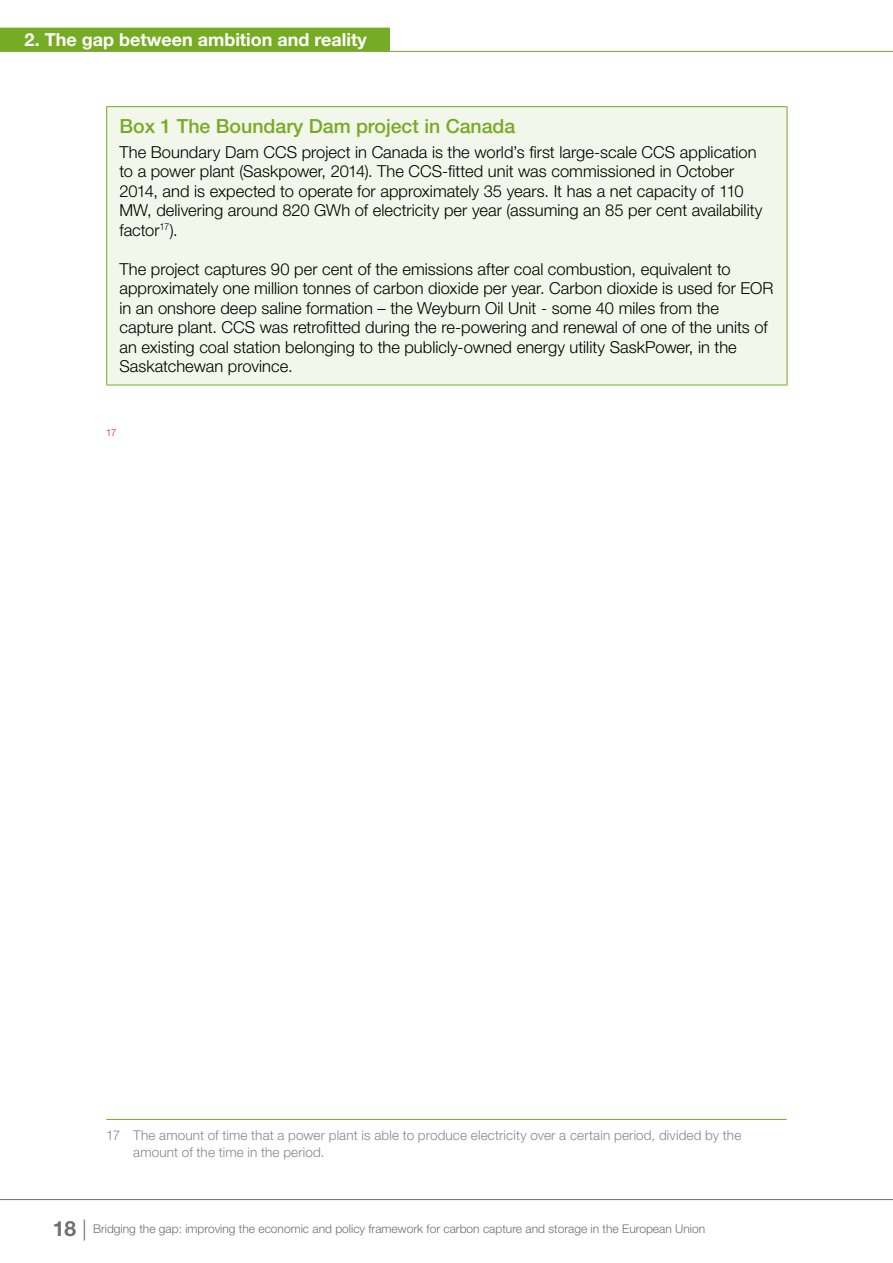
<style>
.page{position:relative;width:893px;height:1263px;background:#fff}
.page>*{position:absolute;margin:0;border:0;box-sizing:border-box;transform-origin:0 0}
.t1{font:500 19.5px "Helvetica Neue LT Pro";color:#76ab24}
.t2{font:700 18px "Helvetica Neue LT Pro";color:#fff}
.t3{font:300 16.5px/19.5px "Helvetica Neue LT Pro";color:#000}
.t4{font:300 13.5px/16.5px "Helvetica Neue LT Pro";letter-spacing:.01em;color:#878787}
.t5{font:300 12px "Helvetica Neue LT Pro";color:#706f6f}
.t6{font:300 9.6px "Helvetica Neue LT Pro";color:#e6007d}
.s1{font-weight:700;font-size:21px}
.s2{font-size:21px}
</style>
<div class="page">
<hr style="left:0;top:1199px;width:893px;height:1px;background:#706f6f">
<hr style="left:0;top:51px;width:893px;height:1px;background:#76ab24">
<div style="left:0;top:28px;width:390px;height:23px;background:#76ab24"></div>
<div style="left:107px;top:107px;width:680px;height:278px;background:#f3f6eb"></div>
<hr style="left:106px;top:106px;width:681px;height:1px;background:#76ab24">
<hr style="left:106px;top:107px;width:1px;height:278px;background:#76ab24">
<hr style="left:787px;top:107px;width:1px;height:278px;background:#76ab24">
<hr style="left:106px;top:385px;width:681px;height:1px;background:#76ab24">
<hr style="left:106px;top:1119px;width:681px;height:1px;background:#76ab24">
<p class="t2" style="left:25px;top:28px;width:344px">2. The gap between ambition and reality</p>
<p class="t1" style="left:119px;top:115px;width:397px">Box 1 The Boundary Dam project in Canada</p>
<p class="t3" style="left:119px;top:142px;width:645px">The Boundary Dam CCS project in Canada is the world’s first large-scale CCS application to a power plant (Saskpower, 2014). The CCS-fitted unit was commissioned in October 2014, and is expected to operate for approximately 35 years. It has a net capacity of 110<br>MW, delivering around 820 GWh of electricity per year (assuming an 85 per cent availability factor<sup>17</sup>).</p>
<p class="t3" style="left:119px;top:259px;width:655px">The project captures 90 per cent of the emissions after coal combustion, equivalent to approximately one million tonnes of carbon dioxide per year. Carbon dioxide is used for EOR in an onshore deep saline formation – the Weyburn Oil Unit - some 40 miles from the capture plant. CCS was retrofitted during the re-powering and renewal of one of the units of an existing coal station belonging to the publicly-owned energy utility SaskPower, in the Saskatchewan province.</p>
<p class="t6" style="left:106px;top:427px;width:12px">17</p>
<p class="t4" style="left:133px;top:1127px;width:610px;text-indent:-27px">17 The amount of time that a power plant is able to produce electricity over a certain period, divided by the amount of the time in the period.</p>
<p class="t5" style="left:53px;top:1221px;width:654px"><span class="s1">18</span> <span class="s2">|</span> Bridging the gap: improving the economic and policy framework for carbon capture and storage in the European Union</p>
</div>
